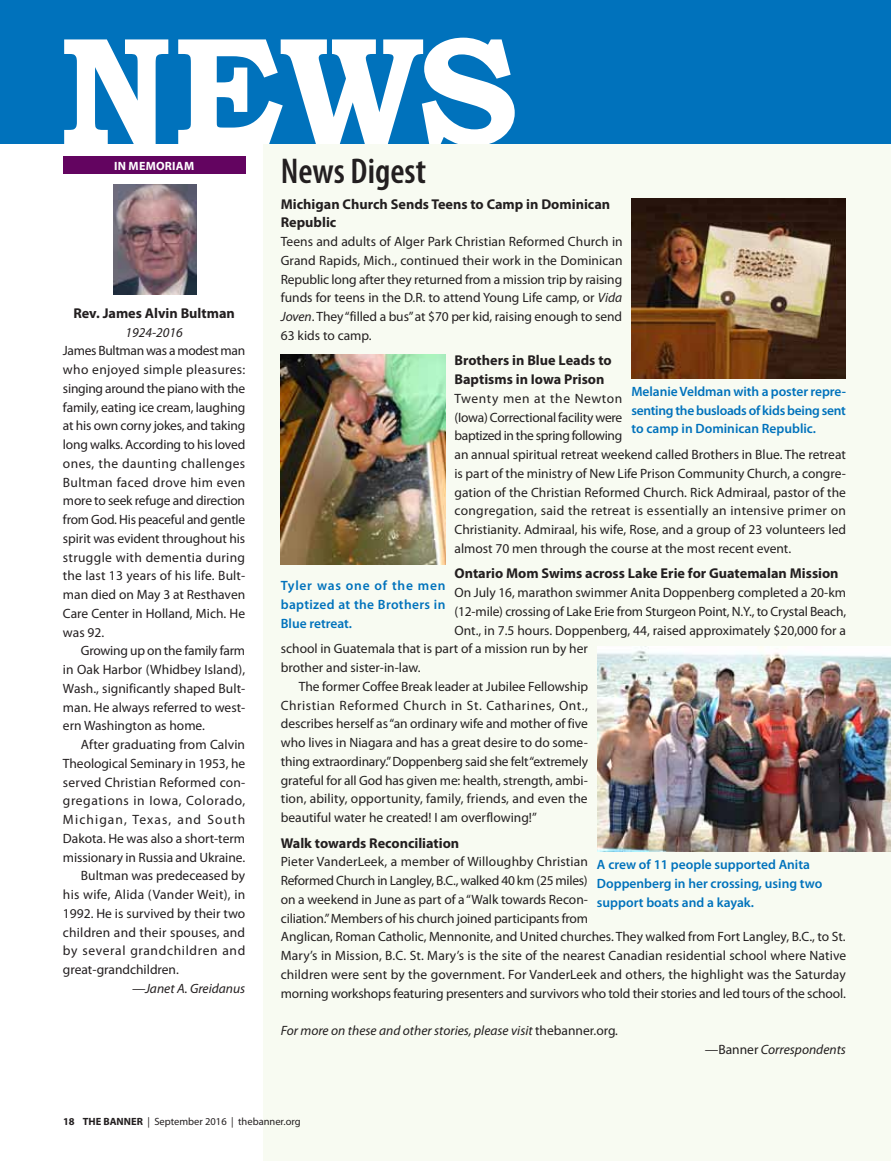
<style>
.page{position:relative;width:891px;height:1161px;background:#fff}
.page>*{position:absolute;margin:0;border:0;box-sizing:border-box;transform-origin:0 0}
.t1{font:700 154.2px "Bookman Old Style";color:#fff}
.t2{font:600 condensed 36px "Myriad Pro";color:#231f20}
.t3{font:700 14.25px/18.8px "Myriad Pro";color:#231f20}
.t4{font:13.5px/18.8px "Myriad Pro";color:#231f20;text-align:justify}
.t5{font:600 13.5px/18.8px "Myriad Pro";color:#0072bc;text-align:justify}
.t6{font:italic 13.5px "Myriad Pro";color:#231f20}
.t7{font:13.5px "Myriad Pro";letter-spacing:.04em;color:#231f20}
.t8{font:13.5px "Myriad Pro";letter-spacing:.02em;color:#231f20}
.t9{font:13.5px "Myriad Pro";letter-spacing:.045em;color:#231f20}
.t10{font:13.5px "Myriad Pro";letter-spacing:.05em;color:#231f20}
.t11{font:13.5px "Myriad Pro";letter-spacing:.08em;color:#231f20}
.t12{font:700 12px "Myriad Pro";color:#fff}
.t13{font:10.5px "Myriad";color:#231f20}
.s1{font-style:italic}
.s2{font-style:normal}
.s3{font-weight:700}
</style>
<div class="page">
<div style="left:0;top:0;width:891px;height:144px;background:#0072bc"></div>
<div style="left:263px;top:144px;width:628px;height:1017px;background:#f8fbf2"></div>
<div style="left:63px;top:156px;width:182px;height:18px;background:#630460"></div>
<img style="left:113px;top:185px;width:83px;height:109px">
<img style="left:631px;top:198px;width:215px;height:181px">
<img style="left:281px;top:354px;width:165px;height:210px">
<img style="left:597px;top:646px;width:294px;height:205px">
<h1 class="t1" style="left:58px;top:-1px;width:462px">NEWS</h1>
<h2 class="t2" style="left:281px;top:151px;width:147px">News Digest</h2>
<p class="t3" style="left:281px;top:195px;width:331px">Michigan Church Sends Teens to Camp in Dominican<br>Republic</p>
<p class="t4" style="left:281px;top:232px;width:343px">Teens and adults of Alger Park Christian Reformed Church in Grand Rapids, Mich., continued their work in the Dominican Republic long after they returned from a mission trip by raising funds for teens in the D.R. to attend Young Life camp, or <span class="s1">Vida Joven</span>. They “filled a bus” at $70 per kid, raising enough to send 63 kids to camp.</p>
<p class="t3" style="left:454px;top:351px;width:159px">Brothers in Blue Leads to<br>Baptisms in Iowa Prison</p>
<p class="t4" style="left:454px;top:389px;width:393px;text-align:left">Twenty men at the Newton<br>(Iowa) Correctional facility were<br>baptized in the spring following<br>an annual spiritual retreat weekend called Brothers in Blue. The retreat is part of the ministry of New Life Prison Community Church, a congre&shy;gation of the Christian Reformed Church. Rick Admiraal, pastor of the congregation, said the retreat is essentially an intensive primer on Christianity. Admiraal, his wife, Rose, and a group of 23 volunteers led almost 70 men through the course at the most recent event.</p>
<p class="t3" style="left:454px;top:564px;width:386px">Ontario Mom Swims across Lake Erie for Guatemalan Mission</p>
<p class="t4" style="left:454px;top:583px;width:393px">On July 16, marathon swimmer Anita Doppenberg completed a 20-km</p>
<p class="t4" style="left:454px;top:602px;width:393px">(12-mile) crossing of Lake Erie from Sturgeon Point, N.Y., to Crystal Beach,</p>
<p class="t4" style="left:454px;top:621px;width:393px">Ont., in 7.5 hours. Doppenberg, 44, raised approximately $20,000 for a</p>
<p class="t4" style="left:281px;top:640px;width:309px">school in Guatemala that is part of a mission run by her</p>
<p class="t4" style="left:281px;top:658px;width:141px">brother and sister-in-law.</p>
<p class="t4" style="left:299px;top:677px;width:291px">The former Coffee Break leader at Jubilee Fellowship</p>
<p class="t7" style="left:281px;top:698px;width:309px">Christian Reformed Church in St. Catharines, Ont.,</p>
<p class="t4" style="left:281px;top:715px;width:309px">describes herself as “an ordinary wife and mother of five</p>
<p class="t4" style="left:281px;top:733px;width:309px">who lives in Niagara and has a great desire to do some-</p>
<p class="t4" style="left:281px;top:752px;width:309px">thing extraordinary.” Doppenberg said she felt “extremely</p>
<p class="t4" style="left:281px;top:771px;width:309px">grateful for all God has given me: health, strength, ambi-</p>
<p class="t4" style="left:281px;top:790px;width:308px">tion, ability, opportunity, family, friends, and even the</p>
<p class="t4" style="left:281px;top:808px;width:258px">beautiful water he created! I am overflowing!”</p>
<p class="t3" style="left:281px;top:834px;width:180px">Walk towards Reconciliation</p>
<p class="t4" style="left:281px;top:853px;width:567px;text-align:left">Pieter VanderLeek, a member of Willoughby Christian<br>Reformed Church in Langley, B.C., walked 40 km (25 miles)<br>on a weekend in June as part of a “Walk towards Recon-<br>ciliation.” Members of his church joined participants from<br>Anglican, Roman Catholic, Mennonite, and United churches. They walked from Fort Langley, B.C., to St.<br>Mary’s in Mission, B.C. St. Mary’s is the site of the nearest Canadian residential school where Native children were sent by the government. For VanderLeek and others, the highlight was the Saturday morning workshops featuring presenters and survivors who told their stories and led tours of the school.</p>
<p class="t6" style="left:281px;top:1023px;width:339px">For more on these and other stories, please visit <span class="s2">thebanner.org</span>.</p>
<p class="t6" style="left:705px;top:1042px;width:143px">—<span class="s2">Banner</span> Correspondents</p>
<p class="t12" style="left:114px;top:159px;width:34px">In Memoriam</p>
<p class="t3" style="left:73px;top:304px;width:163px">Rev. James Alvin Bultman</p>
<p class="t6" style="left:125px;top:325px;width:59px">1924-2016</p>
<p class="t4" style="left:63px;top:342px;width:184px">James Bultman was a modest man who enjoyed simple pleasures: singing around the piano with the family, eating ice cream, laughing at his own corny jokes, and taking long walks. According to his loved ones, the daunting challenges Bultman faced drove him even more to seek refuge and direction from God. His peaceful and gentle spirit was evident throughout his struggle with dementia during the last 13 years of his life. Bult&shy;man died on May 3 at Resthaven Care Center in Holland, Mich. He was 92.</p>
<p class="t4" style="left:63px;top:642px;width:184px;text-indent:18px">Growing up on the family farm in Oak Harbor (Whidbey Island), Wash., significantly shaped Bult&shy;man. He always referred to west&shy;ern Washington as home.</p>
<p class="t4" style="left:81px;top:736px;width:166px">After graduating from Calvin</p>
<p class="t4" style="left:63px;top:754px;width:184px">Theological Seminary in 1953, he</p>
<p class="t4" style="left:63px;top:773px;width:184px">served Christian Reformed con-</p>
<p class="t9" style="left:63px;top:794px;width:184px">gregations in Iowa, Colorado,</p>
<p class="t11" style="left:63px;top:812px;width:184px">Michigan, Texas, and South</p>
<p class="t4" style="left:63px;top:829px;width:184px">Dakota. He was also a short-term</p>
<p class="t4" style="left:63px;top:848px;width:184px">missionary in Russia and Ukraine.</p>
<p class="t4" style="left:81px;top:867px;width:166px">Bultman was predeceased by</p>
<p class="t8" style="left:63px;top:887px;width:184px">his wife, Alida (Vander Weit), in</p>
<p class="t4" style="left:63px;top:904px;width:184px">1992. He is survived by their two</p>
<p class="t4" style="left:63px;top:923px;width:184px">children and their spouses, and</p>
<p class="t10" style="left:63px;top:944px;width:184px">by several grandchildren and</p>
<p class="t4" style="left:63px;top:961px;width:117px">great-grandchildren.</p>
<p class="t6" style="left:132px;top:981px;width:115px">—Janet A. Greidanus</p>
<p class="t5" style="left:631px;top:382px;width:216px">Melanie Veldman with a poster repre&shy;senting the busloads of kids being sent to camp in Dominican Republic.</p>
<p class="t5" style="left:281px;top:577px;width:166px">Tyler was one of the men baptized at the Brothers in Blue retreat.</p>
<p class="t5" style="left:597px;top:856px;width:227px;text-align:left">A crew of 11 people supported Anita<br>Doppenberg in her crossing, using two support boats and a kayak.</p>
<p class="t13" style="left:63px;top:1116px;width:239px"><span class="s3">18 THE BANNER</span> | September 2016 | thebanner.org</p>
</div>
